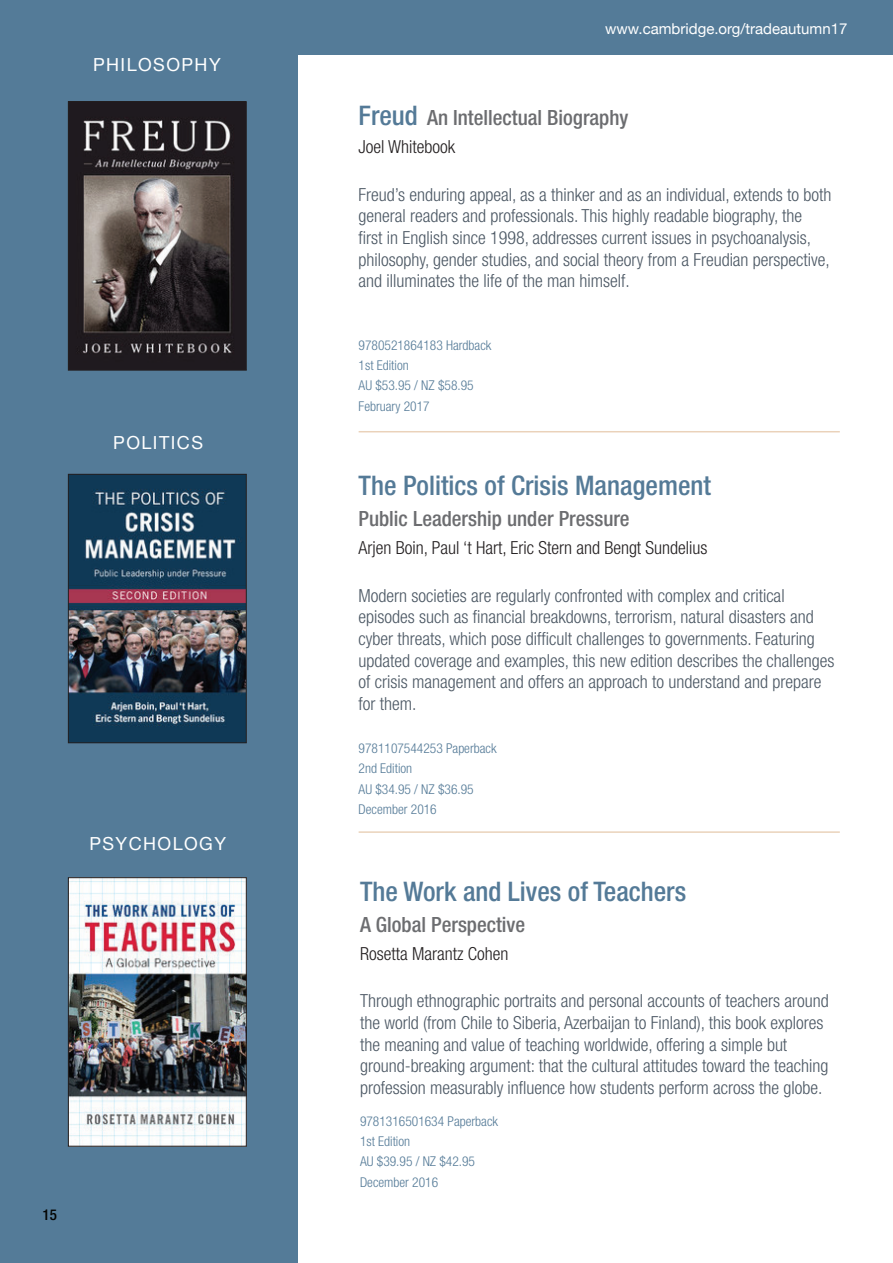
<style>
.page{position:relative;width:893px;height:1263px;background:#fff}
.page>*{position:absolute;margin:0;border:0;box-sizing:border-box;transform-origin:0 0}
.t1{font:500 condensed 27px "Helvetica Neue LT Std";color:#547a97}
.t2{font:500 condensed 21px "Helvetica Neue LT Std";color:#6c6d70}
.t3{font:300 condensed 18px/21.6px "Helvetica Neue LT Std";color:#4c5864}
.t4{font:300 condensed 18px "Helvetica Neue LT Std";color:#231f20}
.t5{font:18px "Helvetica Neue";letter-spacing:.08em;color:#fff}
.t6{font:15px "Helvetica Neue";color:#fff}
.t7{font:500 condensed 15px "Helvetica Neue LT Std";color:#040503}
.t8{font:300 condensed 13.5px/20.4px "Helvetica Neue LT Std";color:#547a97}
.s1{font-size:27px;color:#547a97}
</style>
<div class="page">
<div style="left:297px;top:0;width:596px;height:54px;background:#547b98"></div>
<div style="left:0;top:0;width:298px;height:1263px;background:#547b98"></div>
<hr style="left:359px;top:431px;width:481px;height:1px;background:#d5a575">
<hr style="left:359px;top:831px;width:481px;height:2px;background:#d5a575">
<img style="left:70px;top:103px;width:175px;height:265px">
<div style="left:68px;top:101px;width:179px;height:269px;border:1px solid #231f20"></div>
<img style="left:70px;top:476px;width:175px;height:265px">
<div style="left:68px;top:474px;width:179px;height:269px;border:1px solid #231f20"></div>
<img style="left:70px;top:879px;width:175px;height:265px">
<div style="left:68px;top:877px;width:179px;height:269px;border:1px solid #231f20"></div>
<p class="t5" style="left:93px;top:52px;width:129px">PHILOSOPHY</p>
<p class="t5" style="left:113px;top:429px;width:91px">POLITICS</p>
<p class="t5" style="left:89px;top:831px;width:138px">PSYCHOLOGY</p>
<p class="t7" style="left:43px;top:1206px;width:16px">15</p>
<p class="t6" style="left:605px;top:18px;width:244px">www.cambridge.org/tradeautumn17</p>
<p class="t2" style="left:359px;top:105px;width:271px"><span class="s1">Freud</span> An Intellectual Biography</p>
<p class="t4" style="left:359px;top:137px;width:98px">Joel Whitebook</p>
<p class="t3" style="left:359px;top:183px;width:474px">Freud’s enduring appeal, as a thinker and as an individual, extends to both general readers and professionals. This highly readable biography, the<br>first in English since 1998, addresses current issues in psychoanalysis, philosophy, gender studies, and social theory from a Freudian perspective, and illuminates the life of the man himself.</p>
<p class="t8" style="left:359px;top:334px;width:134px">9780521864183 Hardback<br>1st Edition<br>AU $53.95 / NZ $58.95<br>February 2017</p>
<h1 class="t1" style="left:359px;top:470px;width:354px">The Politics of Crisis Management</h1>
<p class="t2" style="left:359px;top:506px;width:273px">Public Leadership under Pressure</p>
<p class="t4" style="left:359px;top:538px;width:350px">Arjen Boin, Paul ‘t Hart, Eric Stern and Bengt Sundelius</p>
<p class="t3" style="left:359px;top:584px;width:477px">Modern societies are regularly confronted with complex and critical episodes such as financial breakdowns, terrorism, natural disasters and cyber threats, which pose difficult challenges to governments. Featuring updated coverage and examples, this new edition describes the challenges of crisis management and offers an approach to understand and prepare for them.</p>
<p class="t8" style="left:359px;top:738px;width:139px">9781107544253 Paperback<br>2nd Edition<br>AU $34.95 / NZ $36.95<br>December 2016</p>
<h1 class="t1" style="left:360px;top:875px;width:328px">The Work and Lives of Teachers</h1>
<p class="t2" style="left:360px;top:911px;width:167px">A Global Perspective</p>
<p class="t4" style="left:360px;top:943px;width:150px">Rosetta Marantz Cohen</p>
<p class="t3" style="left:360px;top:990px;width:470px">Through ethnographic portraits and personal accounts of teachers around the world (from Chile to Siberia, Azerbaijan to Finland), this book explores the meaning and value of teaching worldwide, offering a simple but ground-breaking argument: that the cultural attitudes toward the teaching profession measurably influence how students perform across the globe.</p>
<p class="t8" style="left:360px;top:1110px;width:139px">9781316501634 Paperback<br>1st Edition<br>AU $39.95 / NZ $42.95<br>December 2016</p>
</div>
